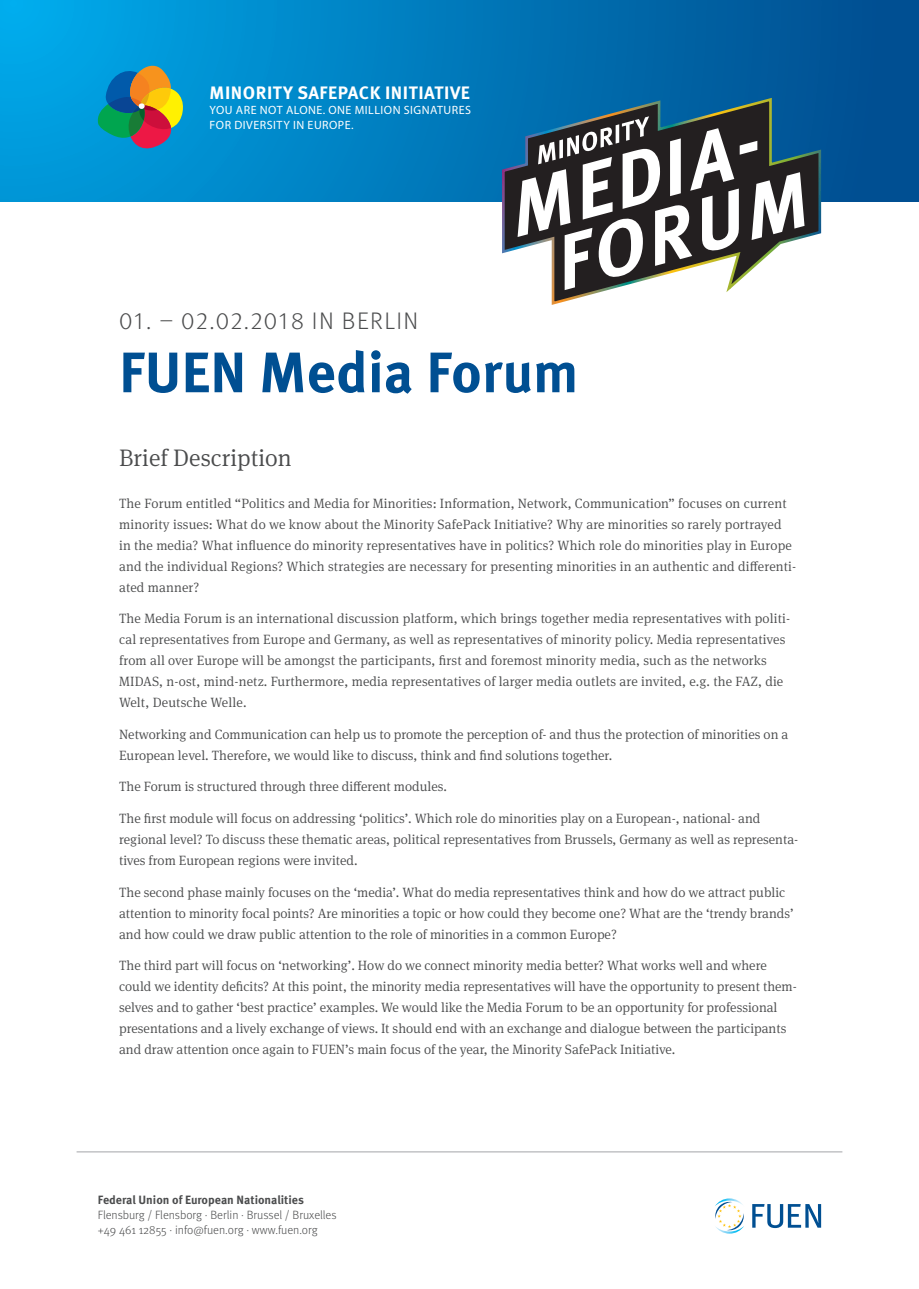
<style>
.page{position:relative;width:919px;height:1289px;background:#fff}
.page>*{position:absolute;margin:0;border:0;box-sizing:border-box;transform-origin:0 0}
.t1{font:700 57px "Meta Pro";color:#004f92}
.t2{font:300 24px "Meta Pro";letter-spacing:.055em;color:#4b4c4d}
.t3{font:300 24px "Meta Serif Pro";color:#4b4c4d}
.t4{font:700 18px "Meta Pro";letter-spacing:.03em;color:#fff}
.t5{font:300 13.5px/21px "Meta Serif Pro";color:#4b4c4d}
.t6{font:300 12px/15px "Meta Pro";color:#4b4c4d}
.t7{font:12px/15px "Myriad Pro";letter-spacing:.04em;color:#fff}
.s1{font-weight:700}
</style>
<div class="page">
<div style="left:0;top:0;width:918px;height:201px;background:linear-gradient(to right,#00a6e6,#004b8d)"></div>
<svg style="left:715px;top:1198px;width:29px;height:35px"></svg>
<svg style="left:752px;top:1204px;width:69px;height:23px"></svg>
<hr style="left:77px;top:1151px;width:765px;height:1px;background:#a3a4a8">
<svg style="left:96px;top:58px;width:89px;height:96px;background:#538683"></svg>
<svg style="left:500px;top:96px;width:323px;height:209px"></svg>
<svg style="left:517px;top:116px;width:287px;height:175px"></svg>
<p class="t4" style="left:209px;top:78px;width:262px">MINORITY SAFEPACK INITIATIVE</p>
<p class="t7" style="left:210px;top:102px;width:263px">YOU ARE NOT ALONE. ONE MILLION SIGNATURES<br>FOR DIVERSITY IN EUROPE.</p>
<p class="t2" style="left:119px;top:303px;width:301px">01. – 02.02.2018 IN BERLIN</p>
<p class="t1" style="left:119px;top:328px;width:461px">FUEN Media Forum</p>
<p class="t3" style="left:119px;top:440px;width:174px">Brief Description</p>
<p class="t5" style="left:119px;top:492px;width:678px">The Forum entitled “Politics and Media for Minorities: Information, Network, Communication” focuses on current minority issues: What do we know about the Minority SafePack Initiative? Why are minorities so rarely portrayed in the media? What influence do minority representatives have in politics? Which role do minorities play in Europe and the individual Regions? Which strategies are necessary for presenting minorities in an authentic and differenti&shy;ated manner?</p>
<p class="t5" style="left:119px;top:607px;width:672px">The Media Forum is an international discussion platform, which brings together media representatives with politi&shy;cal representatives from Europe and Germany, as well as representatives of minority policy. Media representatives from all over Europe will be amongst the participants, first and foremost minority media, such as the networks MIDAS, n-ost, mind-netz. Furthermore, media representatives of larger media outlets are invited, e.g. the FAZ, die Welt, Deutsche Welle.</p>
<p class="t5" style="left:119px;top:723px;width:670px">Networking and Communication can help us to promote the perception of- and thus the protection of minorities on a<br>European level. Therefore, we would like to discuss, think and find solutions together.</p>
<p class="t5" style="left:119px;top:775px;width:329px">The Forum is structured through three different modules.</p>
<p class="t5" style="left:119px;top:807px;width:680px">The first module will focus on addressing ‘politics’. Which role do minorities play on a European-, national- and regional level? To discuss these thematic areas, political representatives from Brussels, Germany as well as representa&shy;tives from European regions were invited.</p>
<p class="t5" style="left:119px;top:880px;width:676px">The second phase mainly focuses on the ‘media’. What do media representatives think and how do we attract public attention to minority focal points? Are minorities a topic or how could they become one? What are the ‘trendy brands’ and how could we draw public attention to the role of minorities in a common Europe?</p>
<p class="t5" style="left:119px;top:954px;width:679px">The third part will focus on ‘networking’. How do we connect minority media better? What works well and where could we identity deficits? At this point, the minority media representatives will have the opportunity to present them&shy;selves and to gather ‘best practice’ examples. We would like the Media Forum to be an opportunity for professional presentations and a lively exchange of views. It should end with an exchange and dialogue between the participants and draw attention once again to FUEN’s main focus of the year, the Minority SafePack Initiative.</p>
<p class="t6" style="left:98px;top:1191px;width:240px"><span class="s1">Federal Union of European Nationalities<br></span>Flensburg / Flensborg · Berlin · Brussel / Bruxelles +49 461 12855 · info@fuen.org · www.fuen.org</p>
</div>
